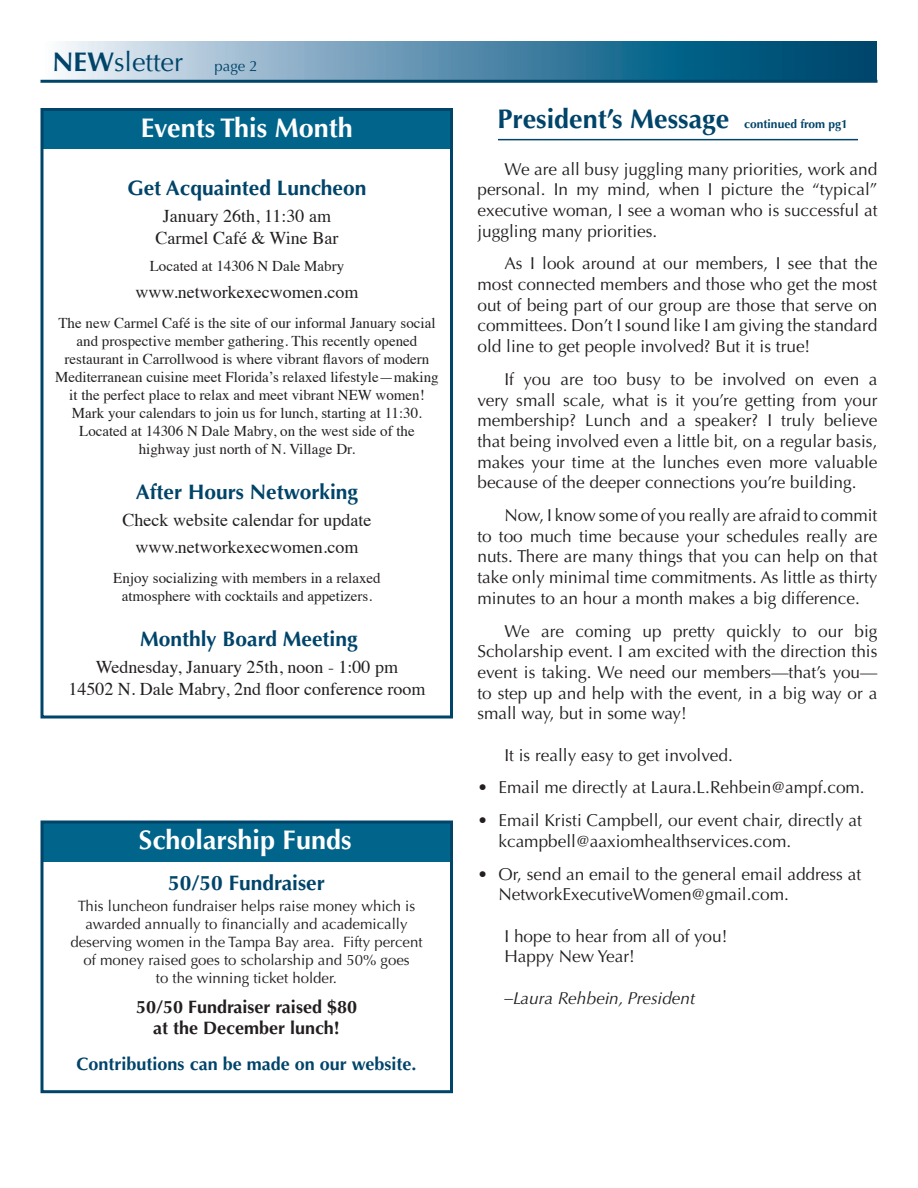
<style>
.page{position:relative;width:918px;height:1188px;background:#fff}
.page>*{position:absolute;margin:0;border:0;box-sizing:border-box;transform-origin:0 0}
.t1{font:700 27px "Optima";color:#fff}
.t2{font:700 27px "Optima";color:#00446a}
.t3{font:27px "Optima";color:#00446a}
.t4{font:700 21px "Optima";color:#00446a}
.t5{font:18px "Times";color:#231f20}
.t6{font:700 18px/21.6px "Optima";color:#231f20;text-align:center}
.t7{font:700 18px "Optima";color:#00446a}
.t8{font:17.25px/20.7px "Optima";color:#231f20;text-align:justify}
.t9{font:italic 17.25px "Optima";color:#231f20}
.t10{font:15px/18px "Times";color:#231f20;text-align:center}
.t11{font:15px/18px "Optima";color:#231f20;text-align:center}
.t12{font:700 12px "Optima";color:#00446a}
.s1{font-weight:700}
.s2{font-size:15px}
</style>
<div class="page">
<div style="left:42px;top:109px;width:410px;height:40px;background:#01648a"></div>
<div style="left:40px;top:108px;width:413px;height:610px;border:3px solid #00446a"></div>
<svg style="left:41px;top:41px;width:836px;height:39px;background:#5e92ae"></svg>
<hr style="left:40px;top:80px;width:838px;height:3px;background:#00446a">
<hr style="left:498px;top:139px;width:360px;height:1px;background:#00446a">
<div style="left:42px;top:822px;width:410px;height:40px;background:#01648a"></div>
<div style="left:40px;top:820px;width:413px;height:273px;border:3px solid #00446a"></div>
<p class="t3" style="left:52px;top:46px;width:207px"><span class="s1">NEW</span>sletter <span class="s2">page 2</span></p>
<p class="t1" style="left:141px;top:113px;width:214px">Events This Month</p>
<p class="t2" style="left:498px;top:103px;width:233px">President’s Message</p>
<p class="t12" style="left:744px;top:117px;width:105px">continued from pg1</p>
<p class="t4" style="left:127px;top:176px;width:241px">Get Acquainted Luncheon</p>
<p class="t5" style="left:163px;top:199px;width:170px">January 26th, 11:30 am</p>
<p class="t5" style="left:156px;top:221px;width:184px">Carmel Café &amp; Wine Bar</p>
<p class="t10" style="left:150px;top:256px;width:196px">Located at 14306 N Dale Mabry</p>
<p class="t5" style="left:136px;top:275px;width:224px">www.networkexecwomen.com</p>
<p class="t10" style="left:55px;top:313px;width:385px">The new Carmel Café is the site of our informal January social and prospective member gathering. This recently opened restaurant in Carrollwood is where vibrant flavors of modern Mediterranean cuisine meet Florida’s relaxed lifestyle—making it the perfect place to relax and meet vibrant NEW women!</p>
<p class="t10" style="left:72px;top:403px;width:352px">Mark your calendars to join us for lunch, starting at 11:30.<br>Located at 14306 N Dale Mabry, on the west side of the highway just north of N. Village Dr.</p>
<p class="t4" style="left:136px;top:480px;width:224px">After Hours Networking</p>
<p class="t5" style="left:123px;top:503px;width:250px">Check website calendar for update</p>
<p class="t5" style="left:136px;top:530px;width:224px">www.networkexecwomen.com</p>
<p class="t10" style="left:113px;top:568px;width:269px">Enjoy socializing with members in a relaxed atmosphere with cocktails and appetizers.</p>
<p class="t4" style="left:140px;top:627px;width:219px">Monthly Board Meeting</p>
<p class="t5" style="left:96px;top:650px;width:304px">Wednesday, January 25th, noon - 1:00 pm</p>
<p class="t5" style="left:68px;top:672px;width:359px">14502 N. Dale Mabry, 2nd floor conference room</p>
<p class="t1" style="left:139px;top:824px;width:214px">Scholarship Funds</p>
<p class="t4" style="left:168px;top:870px;width:158px">50/50 Fundraiser</p>
<p class="t11" style="left:70px;top:897px;width:354px">This luncheon fundraiser helps raise money which is awarded annually to financially and academically deserving women in the Tampa Bay area. Fifty percent</p>
<p class="t11" style="left:83px;top:951px;width:328px">of money raised goes to scholarship and 50% goes to the winning ticket holder.</p>
<p class="t6" style="left:136px;top:996px;width:223px">50/50 Fundraiser raised $80 at the December lunch!</p>
<p class="t7" style="left:77px;top:1054px;width:341px">Contributions can be made on our website.</p>
<p class="t8" style="left:477px;top:159px;width:402px;text-indent:27px">We are all busy juggling many priorities, work and personal. In my mind, when I picture the “typical” executive woman, I see a woman who is successful at juggling many priorities.</p>
<p class="t8" style="left:477px;top:253px;width:402px;text-indent:27px">As I look around at our members, I see that the most connected members and those who get the most out of being part of our group are those that serve on committees. Don’t I sound like I am giving the standard old line to get people involved? But it is true!</p>
<p class="t8" style="left:477px;top:369px;width:402px;text-indent:27px">If you are too busy to be involved on even a very small scale, what is it you’re getting from your membership? Lunch and a speaker? I truly believe that being involved even a little bit, on a regular basis, makes your time at the lunches even more valuable because of the deeper connections you’re building.</p>
<p class="t8" style="left:477px;top:505px;width:402px;text-indent:27px">Now, I know some of you really are afraid to commit to too much time because your schedules really are nuts. There are many things that you can help on that take only minimal time commitments. As little as thirty minutes to an hour a month makes a big difference.</p>
<p class="t8" style="left:477px;top:621px;width:402px;text-indent:27px">We are coming up pretty quickly to our big Scholarship event. I am excited with the direction this event is taking. We need our members—that’s you— to step up and help with the event, in a big way or a small way, but in some way!</p>
<p class="t8" style="left:504px;top:745px;width:230px">It is really easy to get involved.</p>
<p class="t8" style="left:477px;top:778px;width:389px">• Email me directly at Laura.L.Rehbein@ampf.com.</p>
<p class="t8" style="left:477px;top:810px;width:386px">• Email Kristi Campbell, our event chair, directly at</p>
<p class="t8" style="left:498px;top:831px;width:294px">kcampbell@aaxiomhealthservices.com.</p>
<p class="t8" style="left:477px;top:864px;width:385px">• Or, send an email to the general email address at</p>
<p class="t8" style="left:498px;top:884px;width:292px">NetworkExecutiveWomen@gmail.com.</p>
<p class="t8" style="left:504px;top:926px;width:225px">I hope to hear from all of you!</p>
<p class="t8" style="left:504px;top:946px;width:132px">Happy New Year!</p>
<p class="t9" style="left:504px;top:988px;width:192px">–Laura Rehbein, President</p>
</div>
